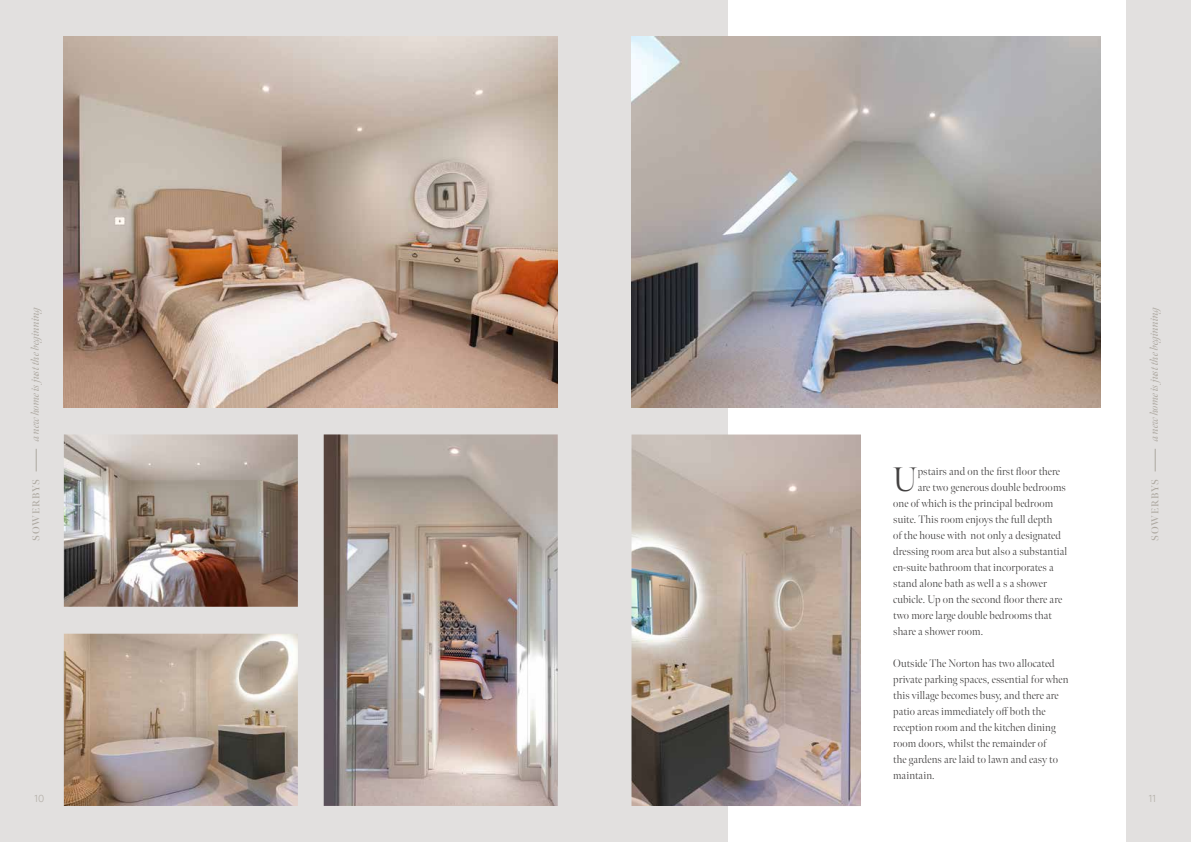
<style>
.page{position:relative;width:1191px;height:842px;background:#fff}
.page>*{position:absolute;margin:0;border:0;box-sizing:border-box;transform-origin:0 0}
.t1{font:300 34px "Meno Banner";color:#434141}
.t2{font:300 11px/16px "Meno Banner";letter-spacing:.01em;color:#434141}
.t3{font:italic 11px "Meno Banner";letter-spacing:-.01em;color:#ada8a0}
.t4{font:600 10px "Meno Banner";letter-spacing:.08em;color:#ada8a0}
.t5{font:300 10px "Quasimoda";color:#ada8a0}
</style>
<div class="page">
<div style="left:0;top:0;width:595px;height:842px;background:#e2e0df"></div>
<div style="left:595px;top:0;width:596px;height:842px;background:#e2e0df"></div>
<svg style="left:36px;top:449px;width:1px;height:22px"></svg>
<svg style="left:1155px;top:449px;width:1px;height:22px"></svg>
<div style="left:728px;top:0;width:397px;height:842px;background:#fff"></div>
<img style="left:64px;top:36px;width:494px;height:371px">
<img style="left:324px;top:434px;width:234px;height:372px">
<img style="left:64px;top:434px;width:234px;height:173px">
<img style="left:64px;top:634px;width:234px;height:172px">
<img style="left:631px;top:36px;width:469px;height:371px">
<img style="left:631px;top:434px;width:230px;height:372px">
<p class="t3" style="left:29px;top:441px;width:138px;rotate:-90deg">a new home is just the beginning</p>
<p class="t3" style="left:1147px;top:441px;width:138px;rotate:-90deg">a new home is just the beginning</p>
<h1 class="t1" style="left:893px;top:459px;width:26px">U</h1>
<p class="t2" style="left:917px;top:463px;width:144px">pstairs and on the first floor there</p>
<p class="t4" style="left:30px;top:541px;width:63px;rotate:-90deg">SOWERBYS</p>
<p class="t4" style="left:1149px;top:541px;width:63px;rotate:-90deg">SOWERBYS</p>
<p class="t2" style="left:917px;top:479px;width:150px">are two generous double bedrooms</p>
<p class="t2" style="left:893px;top:495px;width:162px">one of which is the principal bedroom</p>
<p class="t2" style="left:893px;top:511px;width:161px">suite. This room enjoys the full depth</p>
<p class="t2" style="left:893px;top:527px;width:169px">of the house with not only a designated</p>
<p class="t2" style="left:893px;top:543px;width:176px">dressing room area but also a substantial</p>
<p class="t2" style="left:893px;top:559px;width:162px">en-suite bathroom that incorporates a</p>
<p class="t2" style="left:893px;top:575px;width:155px">stand alone bath as well a s a shower</p>
<p class="t2" style="left:893px;top:591px;width:171px">cubicle. Up on the second floor there are</p>
<p class="t2" style="left:893px;top:607px;width:160px">two more large double bedrooms that</p>
<p class="t2" style="left:893px;top:623px;width:91px">share a shower room.</p>
<p class="t2" style="left:893px;top:655px;width:177px">Outside The Norton has two allocated private parking spaces, essential for when this village becomes busy, and there are patio areas immediately off both the reception room and the kitchen dining room doors, whilst the remainder of<br>the gardens are laid to lawn and easy to maintain.</p>
<p class="t5" style="left:35px;top:791px;width:11px">10</p>
<p class="t5" style="left:1148px;top:791px;width:9px">11</p>
</div>
